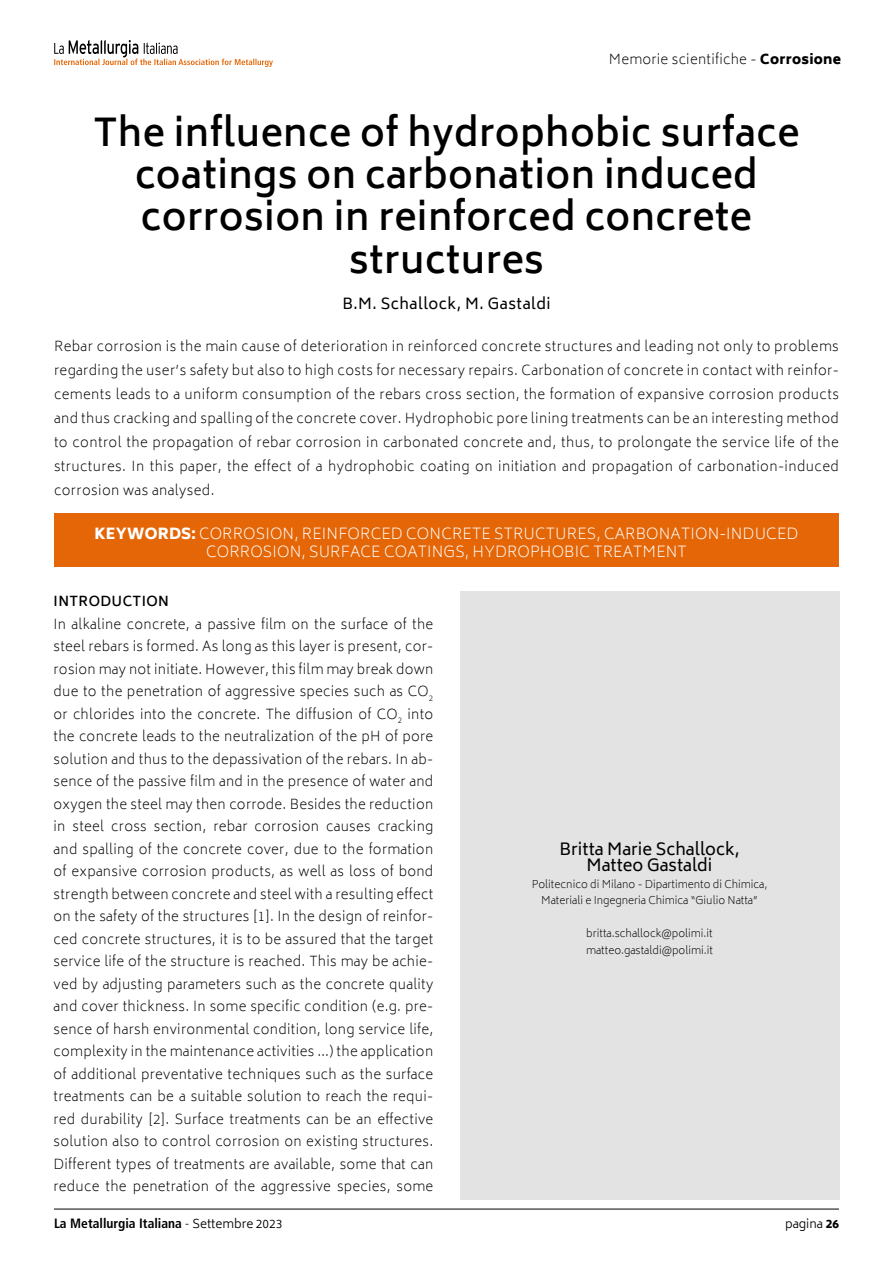
<style>
.page{position:relative;width:893px;height:1263px;background:#fff}
.page>*{position:absolute;margin:0;border:0;box-sizing:border-box;transform-origin:0 0}
.t1{font:600 37.5px/42px "Biryani";letter-spacing:.01em;color:#000;text-align:center}
.t2{font:16.5px/16.5px "Biryani";color:#000;text-align:center}
.t3{font:200 15px/18px "Biryani";letter-spacing:.01em;color:#fff;text-align:center}
.t4{font:15px "Biryani";letter-spacing:.03em;color:#000}
.t5{font:200 13.5px/22.5px "Biryani";letter-spacing:.02em;color:#000;text-align:justify}
.t6{font:700 condensed 13.5px "Frutiger LT Std";color:#000}
.t7{font:600 13.5px "Biryani";letter-spacing:.03em;color:#000}
.t8{font:300 12px "Biryani";color:#000}
.t9{font:200 10.5px/16.5px "Biryani";color:#000;text-align:center}
.s1{font-weight:800}
.s2{font-weight:300}
.s3{font-family:"Biryani";font-weight:300;font-stretch:normal;font-size:12px}
</style>
<div class="page">
<hr style="left:54px;top:1209px;width:785px;height:1px;background:#000">
<svg style="left:54px;top:40px;width:219px;height:27px"></svg>
<div style="left:54px;top:513px;width:785px;height:54px;background:#e56606"></div>
<div style="left:460px;top:591px;width:379px;height:608px;background:#e3e3e3"></div>
<p class="t5" style="left:609px;top:48px;width:234px">Memorie scientifiche - <span class="s1">Corrosione</span></p>
<h1 class="t1" style="left:93px;top:113px;width:708px">The influence of hydrophobic surface coatings on carbonation induced corrosion in reinforced concrete structures</h1>
<p class="t4" style="left:342px;top:295px;width:210px">B.M. Schallock, M. Gastaldi</p>
<p class="t5" style="left:54px;top:334px;width:786px;line-height:24px">Rebar corrosion is the main cause of deterioration in reinforced concrete structures and leading not only to problems regarding the user’s safety but also to high costs for necessary repairs. Carbonation of concrete in contact with reinfor&shy;cements leads to a uniform consumption of the rebars cross section, the formation of expansive corrosion products and thus cracking and spalling of the concrete cover. Hydrophobic pore lining treatments can be an interesting method to control the propagation of rebar corrosion in carbonated concrete and, thus, to prolongate the service life of the structures. In this paper, the effect of a hydrophobic coating on initiation and propagation of carbonation-induced corrosion was analysed.</p>
<p class="t3" style="left:95px;top:525px;width:705px"><span class="s1">KEYWORDS:</span> CORROSION, REINFORCED CONCRETE STRUCTURES, CARBONATION-INDUCED<br>CORROSION, SURFACE COATINGS, HYDROPHOBIC TREATMENT</p>
<p class="t7" style="left:54px;top:593px;width:117px">INTRODUCTION</p>
<p class="t5" style="left:54px;top:613px;width:381px">In alkaline concrete, a passive film on the surface of the steel rebars is formed. As long as this layer is present, cor&shy;rosion may not initiate. However, this film may break down due to the penetration of aggressive species such as CO<sub>2 </sub>or chlorides into the concrete. The diffusion of CO<sub>2</sub> into the concrete leads to the neutralization of the pH of pore solution and thus to the depassivation of the rebars. In ab&shy;sence of the passive film and in the presence of water and oxygen the steel may then corrode. Besides the reduction in steel cross section, rebar corrosion causes cracking and spalling of the concrete cover, due to the formation of expansive corrosion products, as well as loss of bond strength between concrete and steel with a resulting effect on the safety of the structures [1]. In the design of reinfor&shy;ced concrete structures, it is to be assured that the target service life of the structure is reached. This may be achie&shy;ved by adjusting parameters such as the concrete quality and cover thickness. In some specific condition (e.g. pre&shy;sence of harsh environmental condition, long service life, complexity in the maintenance activities …) the application of additional preventative techniques such as the surface treatments can be a suitable solution to reach the requi&shy;red durability [2]. Surface treatments can be an effective solution also to control corrosion on existing structures.<br>Different types of treatments are available, some that can reduce the penetration of the aggressive species, some</p>
<p class="t2" style="left:560px;top:841px;width:181px">Britta Marie Schallock,<br>Matteo Gastaldi</p>
<p class="t9" style="left:532px;top:876px;width:237px">Politecnico di Milano - Dipartimento di Chimica,<br>Materiali e Ingegneria Chimica “Giulio Natta”</p>
<p class="t9" style="left:586px;top:925px;width:128px;text-align:left">britta.schallock@polimi.it matteo.gastaldi@polimi.it</p>
<p class="t6" style="left:54px;top:1216px;width:230px">La Metallurgia Italiana <span class="s2">-</span> <span class="s3">Settembre 2023</span></p>
<p class="t8" style="left:785px;top:1217px;width:55px">pagina <span class="s1">26</span></p>
</div>
